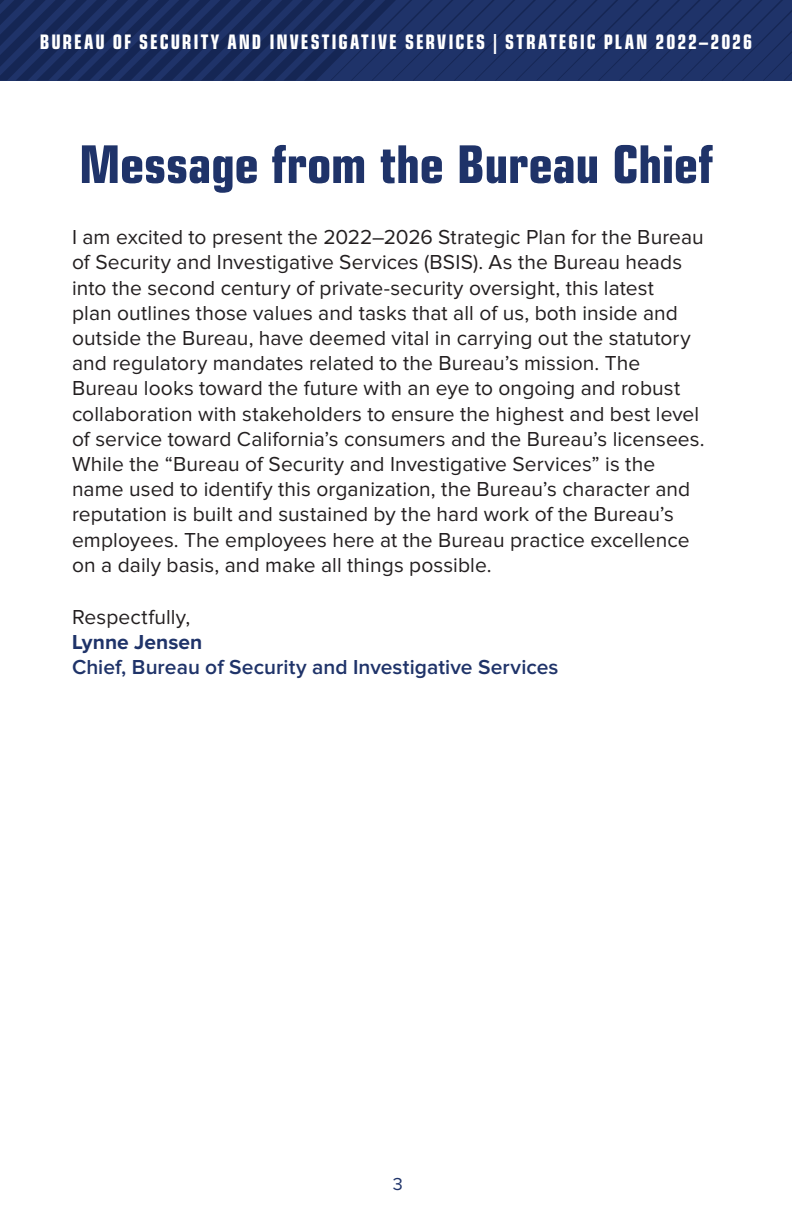
<style>
.page{position:relative;width:792px;height:1224px;background:#fff}
.page>*{position:absolute;margin:0;border:0;box-sizing:border-box;transform-origin:0 0}
.New_Head{font:700 condensed 52px "Eurostile LT Std";letter-spacing:-.005em;color:#1f3369}
.body{font:21px/25.2px "Proxima Nova";letter-spacing:.005em;color:#231f20}
.body-2{font:600 21px/25.2px "Proxima Nova";letter-spacing:.005em;color:#1f3369}
.t1{font:700 condensed 20px "Eurostile LT Std";letter-spacing:.11em;color:#fff;scale:.9 1}
.t2{font:18px "Proxima Nova";color:#1f3369}
.s1{font-weight:400;color:#231f20}
.s2{font-weight:700}
</style>
<div class="page">
<svg style="left:650px;top:0;width:142px;height:81px;background:#1e3167"></svg>
<svg style="left:629px;top:0;width:21px;height:81px;background:#1e3167"></svg>
<svg style="left:609px;top:0;width:20px;height:81px;background:#1e3167"></svg>
<svg style="left:588px;top:0;width:21px;height:81px;background:#1e3167"></svg>
<svg style="left:568px;top:0;width:20px;height:81px;background:#1e3167"></svg>
<svg style="left:0;top:0;width:568px;height:81px;background:#1b2e61"></svg>
<p class="t1" style="left:40px;top:30px;width:793px">BUREAU OF SECURITY AND INVESTIGATIVE SERVICES | STRATEGIC PLAN 2022–2026</p>
<p class="New_Head" style="left:79px;top:133px;width:635px">Message from the Bureau Chief</p>
<p class="body" style="left:72px;top:225px;width:634px">I am excited to present the 2022–2026 Strategic Plan for the Bureau of Security and Investigative Services (BSIS). As the Bureau heads into the second century of private-security oversight, this latest<br>plan outlines those values and tasks that all of us, both inside and outside the Bureau, have deemed vital in carrying out the statutory and regulatory mandates related to the Bureau’s mission. The Bureau looks toward the future with an eye to ongoing and robust collaboration with stakeholders to ensure the highest and best level of service toward California’s consumers and the Bureau’s licensees.<br>While the “Bureau of Security and Investigative Services” is the name used to identify this organization, the Bureau’s character and reputation is built and sustained by the hard work of the Bureau’s employees. The employees here at the Bureau practice excellence on a daily basis, and make all things possible.</p>
<p class="body-2" style="left:72px;top:605px;width:488px"><span class="s1">Respectfully,<br></span><span class="s2">Lynne Jensen<br></span>Chief, Bureau of Security and Investigative Services</p>
<p class="t2" style="left:393px;top:1174px;width:12px">3</p>
</div>
